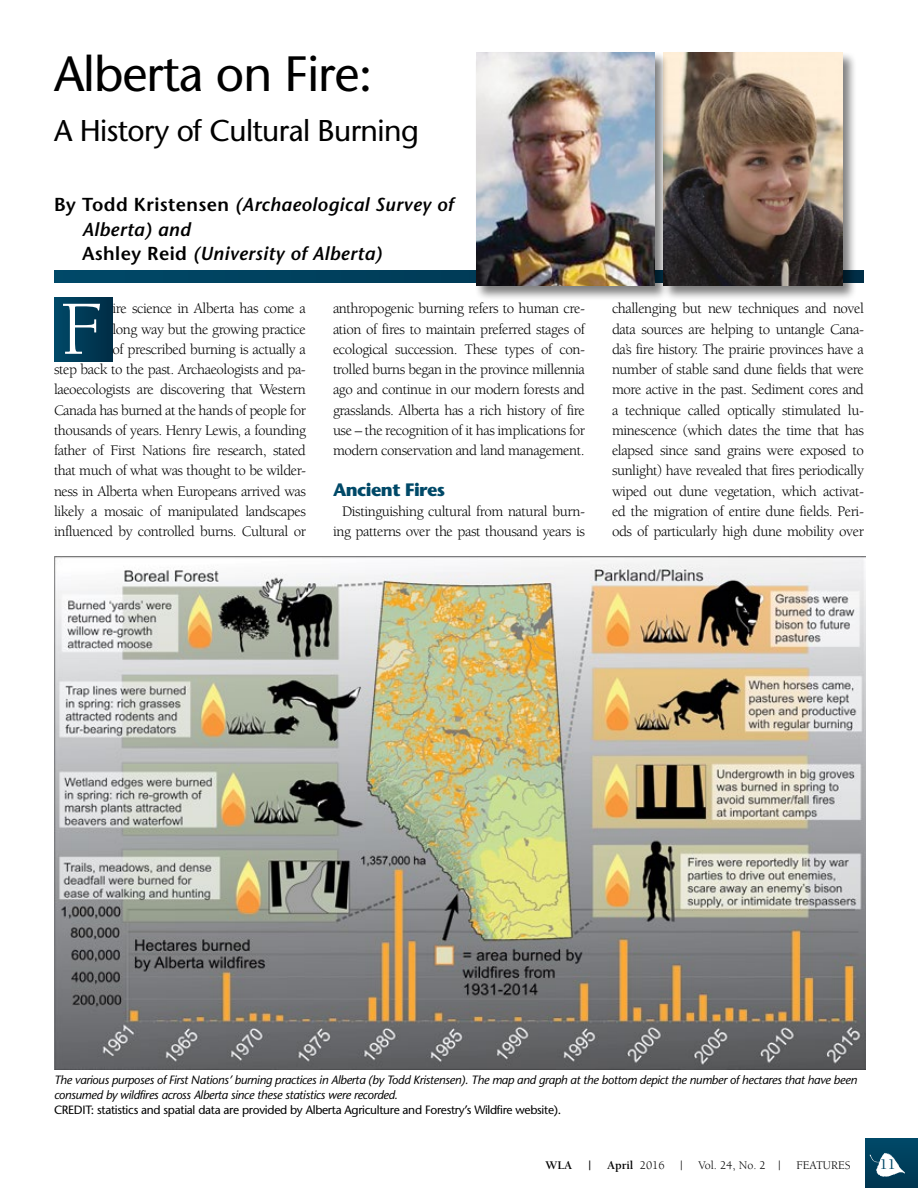
<style>
.page{position:relative;width:918px;height:1188px;background:#fff}
.page>*{position:absolute;margin:0;border:0;box-sizing:border-box;transform-origin:0 0}
.t1{font:78.75px "Berkeley";color:#fff}
.t2{font:49.5px "Stone Sans";letter-spacing:-.02em;color:#000}
.t3{font:30px "Stone Sans";letter-spacing:-.02em;color:#000}
.t4{font:italic 600 18.75px/24.5px "Stone Sans";letter-spacing:.02em;color:#000}
.t5{font:700 18px "Stone Sans";letter-spacing:-.03em;color:#004968}
.t6{font:15px/20.2px "Berkeley";letter-spacing:-.03em;color:#000;text-align:right}
.t7{font:500 15px "Berkeley";color:#004968}
.t8{font:italic 12px/15px "Stone Sans";letter-spacing:-.025em;color:#000}
.t9{font:12px "Stone Sans";letter-spacing:-.025em;color:#000}
.t10{font:12px "Berkeley";color:#000}
.t11{font:700 12px "Berkeley";color:#000}
.s1{font-style:normal}
.s2{font-weight:400}
</style>
<div class="page">
<div style="left:865px;top:1139px;width:53px;height:49px;background:linear-gradient(to right,#00405c,#003f5c)"></div>
<svg style="left:870px;top:1153px;width:35px;height:24px"></svg>
<div style="left:54px;top:298px;width:59px;height:64px;background:linear-gradient(to right,#004968,#002c45)"></div>
<div style="left:54px;top:270px;width:810px;height:13px;background:#00425f"></div>
<div style="left:662px;top:51px;width:195px;height:250px;background:#000;opacity:.5"></div>
<img style="left:669px;top:52px;width:173px;height:234px">
<div style="left:475px;top:51px;width:194px;height:250px;background:#000;opacity:.5"></div>
<img style="left:476px;top:52px;width:178px;height:234px">
<img style="left:54px;top:556px;width:811px;height:513px">
<h2 class="t2" style="left:54px;top:45px;width:320px">Alberta on Fire:</h2>
<h3 class="t3" style="left:54px;top:113px;width:366px">A History of Cultural Burning</h3>
<p class="t4" style="left:82px;top:192px;width:373px;text-indent:-28px"><span class="s1">By Todd Kristensen</span> (Archaeological Survey of<br>Alberta) and<br><span class="s1">Ashley Reid</span> (University of Alberta)</p>
<p class="t6" style="left:54px;top:299px;width:254px">ire science in Alberta has come a<br>long way but the growing practice<br>of prescribed burning is actually a<br>step back to the past. Archaeologists and pa&shy;laeoecologists are discovering that Western Canada has burned at the hands of people for thousands of years. Henry Lewis, a founding father of First Nations fire research, stated that much of what was thought to be wilder&shy;ness in Alberta when Europeans arrived was likely a mosaic of manipulated landscapes influenced by controlled burns. Cultural or</p>
<p class="t6" style="left:333px;top:299px;width:254px;text-align:justify">anthropogenic burning refers to human cre&shy;ation of fires to maintain preferred stages of ecological succession. These types of con&shy;trolled burns began in the province millennia ago and continue in our modern forests and grasslands. Alberta has a rich history of fire use – the recognition of it has implications for modern conservation and land management.</p>
<h1 class="t1" style="left:61px;top:288px;width:44px">F</h1>
<p class="t5" style="left:333px;top:479px;width:114px">Ancient Fires</p>
<p class="t6" style="left:333px;top:501px;width:254px">Distinguishing cultural from natural burn&shy;ing patterns over the past thousand years is</p>
<p class="t6" style="left:612px;top:299px;width:254px;text-align:justify">challenging but new techniques and novel data sources are helping to untangle Cana&shy;da’s fire history. The prairie provinces have a number of stable sand dune fields that were more active in the past. Sediment cores and a technique called optically stimulated lu&shy;minescence (which dates the time that has elapsed since sand grains were exposed to sunlight) have revealed that fires periodically wiped out dune vegetation, which activat&shy;ed the migration of entire dune fields. Peri&shy;ods of particularly high dune mobility over</p>
<p class="t8" style="left:54px;top:1072px;width:805px">The various purposes of First Nations’ burning practices in Alberta (by Todd Kristensen). The map and graph at the bottom depict the number of hectares that have been consumed by wildfires across Alberta since these statistics were recorded.</p>
<p class="t9" style="left:54px;top:1103px;width:509px">CREDIT: statistics and spatial data are provided by Alberta Agriculture and Forestry’s Wildfire website).</p>
<p class="t11" style="left:546px;top:1159px;width:28px">WLA</p>
<p class="t11" style="left:588px;top:1159px;width:4px">|</p>
<p class="t11" style="left:607px;top:1159px;width:59px">April <span class="s2">2016</span></p>
<p class="t10" style="left:680px;top:1159px;width:4px">|</p>
<p class="t10" style="left:699px;top:1159px;width:84px">Vol. 24, No. 2 |</p>
<p class="t10" style="left:796px;top:1159px;width:56px">FEATURES</p>
<p class="t7" style="left:880px;top:1157px;width:17px">1 1A</p>
</div>
